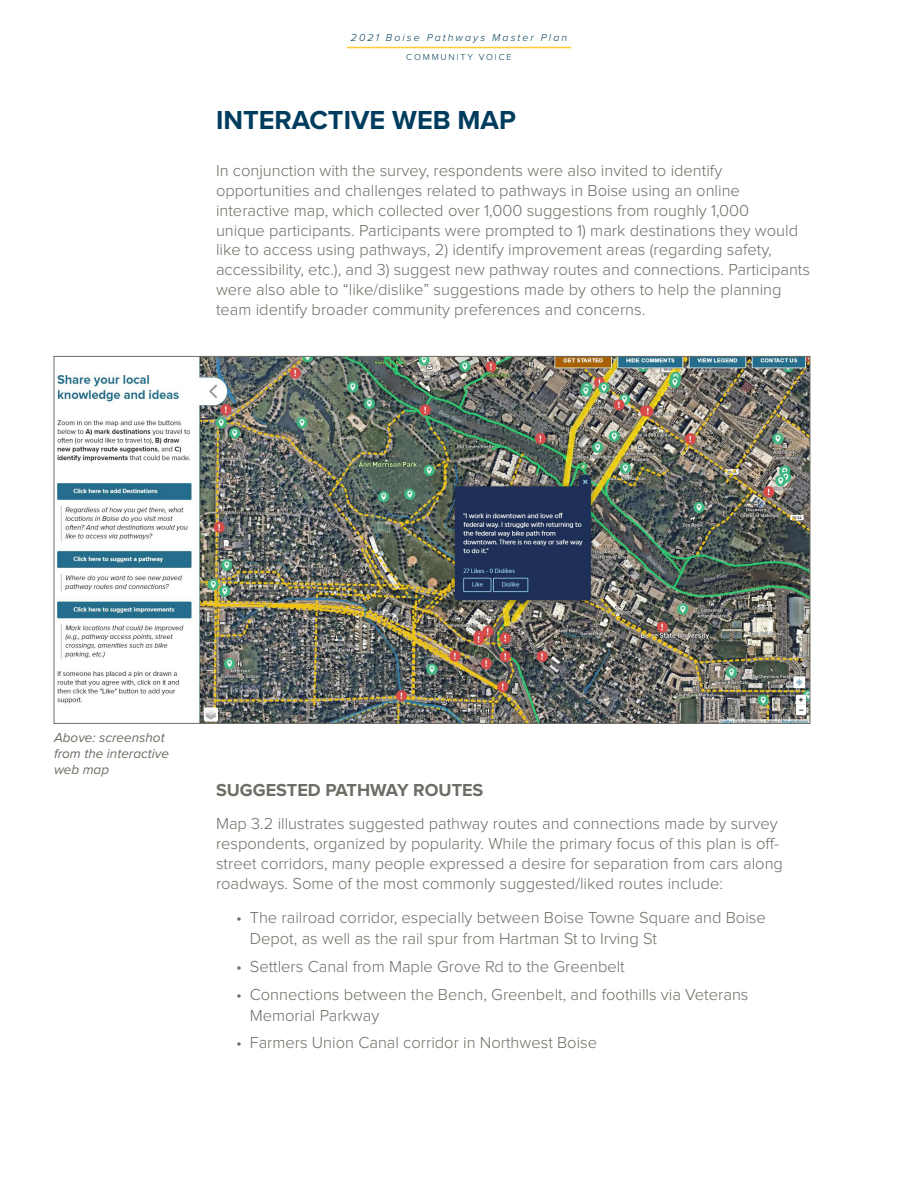
<style>
.page{position:relative;width:918px;height:1188px;background:#fff}
.page>*{position:absolute;margin:0;border:0;box-sizing:border-box;transform-origin:0 0}
.Header_2{font:700 27px "Proxima Nova";color:#003c5d}
.Header_3{font:700 18px "Proxima Nova";color:#6d6d65}
.Body{font:300 16.5px/19.8px "Proxima Nova";color:#6d6d65}
.Captions{font:italic 13.5px/16.2px "Proxima Nova";color:#6d6d65}
.t1{font:italic 300 10.5px "Proxima Nova";letter-spacing:.2em;color:#003c5d}
.t2{font:300 9px "Proxima Nova";letter-spacing:.2em;color:#003c5d}
</style>
<div class="page">
<hr style="left:347px;top:47px;width:224px;height:1px;background:#ffcb37">
<img style="left:56px;top:358px;width:752px;height:364px">
<div style="left:460px;top:492px;width:54px;height:9px;background:#1e3058"></div>
<p class="t1" style="left:351px;top:32px;width:218px">2021 Boise Pathways Master Plan</p>
<p class="t2" style="left:406px;top:53px;width:107px">COMMUNITY VOICE</p>
<p class="Header_2" style="left:216px;top:100px;width:301px">INTERACTIVE WEB MAP</p>
<p class="Body" style="left:216px;top:161px;width:596px">In conjunction with the survey, respondents were also invited to identify opportunities and challenges related to pathways in Boise using an online interactive map, which collected over 1,000 suggestions from roughly 1,000<br>unique participants. Participants were prompted to 1) mark destinations they would like to access using pathways, 2) identify improvement areas (regarding safety, accessibility, etc.), and 3) suggest new pathway routes and connections. Participants were also able to “like/dislike” suggestions made by others to help the planning team identify broader community preferences and concerns.</p>
<p class="Captions" style="left:54px;top:729px;width:117px">Above: screenshot from the interactive web map</p>
<p class="Header_3" style="left:216px;top:777px;width:269px">SUGGESTED PATHWAY ROUTES</p>
<p class="Body" style="left:216px;top:815px;width:569px">Map 3.2 illustrates suggested pathway routes and connections made by survey respondents, organized by popularity. While the primary focus of this plan is off&shy;street corridors, many people expressed a desire for separation from cars along roadways. Some of the most commonly suggested/liked routes include:</p>
<p class="Body" style="left:250px;top:908px;width:518px;line-height:21px;text-indent:-14px">• The railroad corridor, especially between Boise Towne Square and Boise<br>Depot, as well as the rail spur from Hartman St to Irving St</p>
<p class="Body" style="left:236px;top:957px;width:390px">• Settlers Canal from Maple Grove Rd to the Greenbelt</p>
<p class="Body" style="left:250px;top:984px;width:500px;line-height:21px;text-indent:-14px">• Connections between the Bench, Greenbelt, and foothills via Veterans<br>Memorial Parkway</p>
<p class="Body" style="left:236px;top:1034px;width:362px">• Farmers Union Canal corridor in Northwest Boise</p>
</div>
